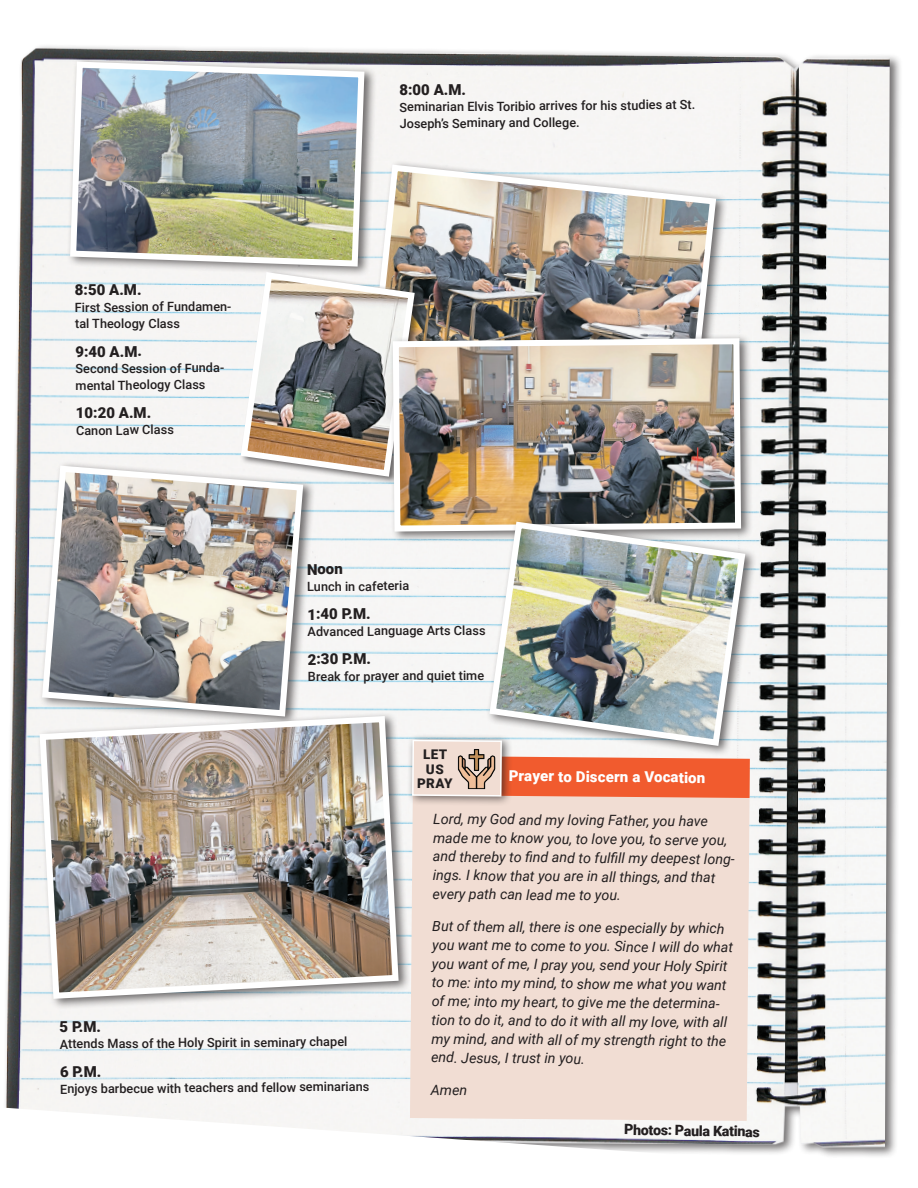
<style>
.page{position:relative;width:918px;height:1188px;background:#fff}
.page>*{position:absolute;margin:0;border:0;box-sizing:border-box;transform-origin:0 0}
.t1{font:900 15px "Roboto";color:#231f20}
.t2{font:900 15px "Roboto";color:#fff}
.t3{font:italic 14.25px/18.6px "Roboto";letter-spacing:-.01em;color:#231f20}
.t4{font:900 14.25px "Roboto";color:#231f20}
.t5{font:900 13.35px "Roboto";color:#231f20}
.t6{font:500 12.75px/16.4px "Roboto";color:#231f20}
</style>
<div class="page">
<img style="left:5px;top:46px;width:885px;height:1110px">
<img style="left:377px;top:161px;width:342px;height:172px">
<div style="left:410px;top:798px;width:340px;height:309px;background:#f1ddd3"></div>
<div style="left:407px;top:733px;width:106px;height:73px;background:#231f20;opacity:.65"></div>
<div style="left:67px;top:57px;width:310px;height:220px;background:#231f20;opacity:.65"></div>
<img style="left:67px;top:58px;width:301px;height:212px">
<img style="left:237px;top:269px;width:181px;height:211px">
<div style="left:39px;top:461px;width:276px;height:266px;background:#231f20;opacity:.65"></div>
<img style="left:39px;top:462px;width:267px;height:249px">
<div style="left:389px;top:333px;width:365px;height:210px;background:#231f20;opacity:.65"></div>
<img style="left:390px;top:335px;width:354px;height:200px">
<div style="left:486px;top:517px;width:271px;height:240px;background:#231f20;opacity:.65"></div>
<img style="left:486px;top:518px;width:263px;height:221px">
<div style="left:36px;top:711px;width:375px;height:298px;background:#231f20;opacity:.65"></div>
<img style="left:36px;top:713px;width:366px;height:289px">
<svg style="left:5px;top:1107px;width:866px;height:49px"></svg>
<svg style="left:411px;top:739px;width:339px;height:59px"></svg>
<p class="t1" style="left:75px;top:280px;width:68px;rotate:-1deg">8:50 A.M.</p>
<p class="t6" style="left:75px;top:299px;width:160px;rotate:-1deg">First Session of Fundamen&shy;tal Theology Class</p>
<p class="t1" style="left:75px;top:341px;width:68px;rotate:-1deg">9:40 A.M.</p>
<p class="t6" style="left:75px;top:361px;width:153px;rotate:-1deg">Second Session of Funda&shy;mental Theology Class</p>
<p class="t1" style="left:76px;top:403px;width:77px;rotate:-1deg">10:20 A.M.</p>
<p class="t6" style="left:76px;top:422px;width:99px;rotate:-1deg">Canon Law Class</p>
<p class="t1" style="left:399px;top:79px;width:68px;rotate:-1deg">8:00 A.M.</p>
<p class="t6" style="left:399px;top:100px;width:297px;rotate:-1deg">Seminarian Elvis Toribio arrives for his studies at St.<br>Joseph’s Seminary and College.</p>
<p class="t1" style="left:307px;top:559px;width:37px;rotate:-1deg">Noon</p>
<p class="t6" style="left:307px;top:578px;width:104px;rotate:-1deg">Lunch in cafeteria</p>
<p class="t1" style="left:307px;top:604px;width:65px;rotate:-1deg">1:40 P.M.</p>
<p class="t6" style="left:307px;top:624px;width:180px;rotate:-1deg">Advanced Language Arts Class</p>
<p class="t1" style="left:308px;top:649px;width:65px;rotate:-1deg">2:30 P.M.</p>
<p class="t6" style="left:308px;top:669px;width:178px;rotate:-1deg">Break for prayer and quiet time</p>
<p class="t1" style="left:59px;top:1016px;width:43px;rotate:-1deg">5 P.M.</p>
<p class="t6" style="left:60px;top:1037px;width:289px;rotate:-1deg">Attends Mass of the Holy Spirit in seminary chapel</p>
<p class="t1" style="left:60px;top:1061px;width:43px;rotate:-1deg">6 P.M.</p>
<p class="t6" style="left:60px;top:1082px;width:311px;rotate:-1deg">Enjoys barbecue with teachers and fellow seminarians</p>
<p class="t2" style="left:509px;top:764px;width:198px;rotate:1deg">Prayer to Discern a Vocation</p>
<p class="t5" style="left:417px;top:774px;width:37px;rotate:1deg">PRAY</p>
<p class="t3" style="left:433px;top:810px;width:304px">Lord, my God and my loving Father, you have made me to know you, to love you, to serve you, and thereby to find and to fulfill my deepest long&shy;ings. I know that you are in all things, and that every path can lead me to you.</p>
<p class="t3" style="left:431px;top:917px;width:303px">But of them all, there is one especially by which you want me to come to you. Since I will do what you want of me, I pray you, send your Holy Spirit to me: into my mind, to show me what you want of me; into my heart, to give me the determina&shy;tion to do it, and to do it with all my love, with all my mind, and with all of my strength right to the end. Jesus, I trust in you.</p>
<p class="t3" style="left:431px;top:1080px;width:38px">Amen</p>
<p class="t4" style="left:624px;top:1119px;width:137px;rotate:1deg">Photos: Paula Katinas</p>
</div>
